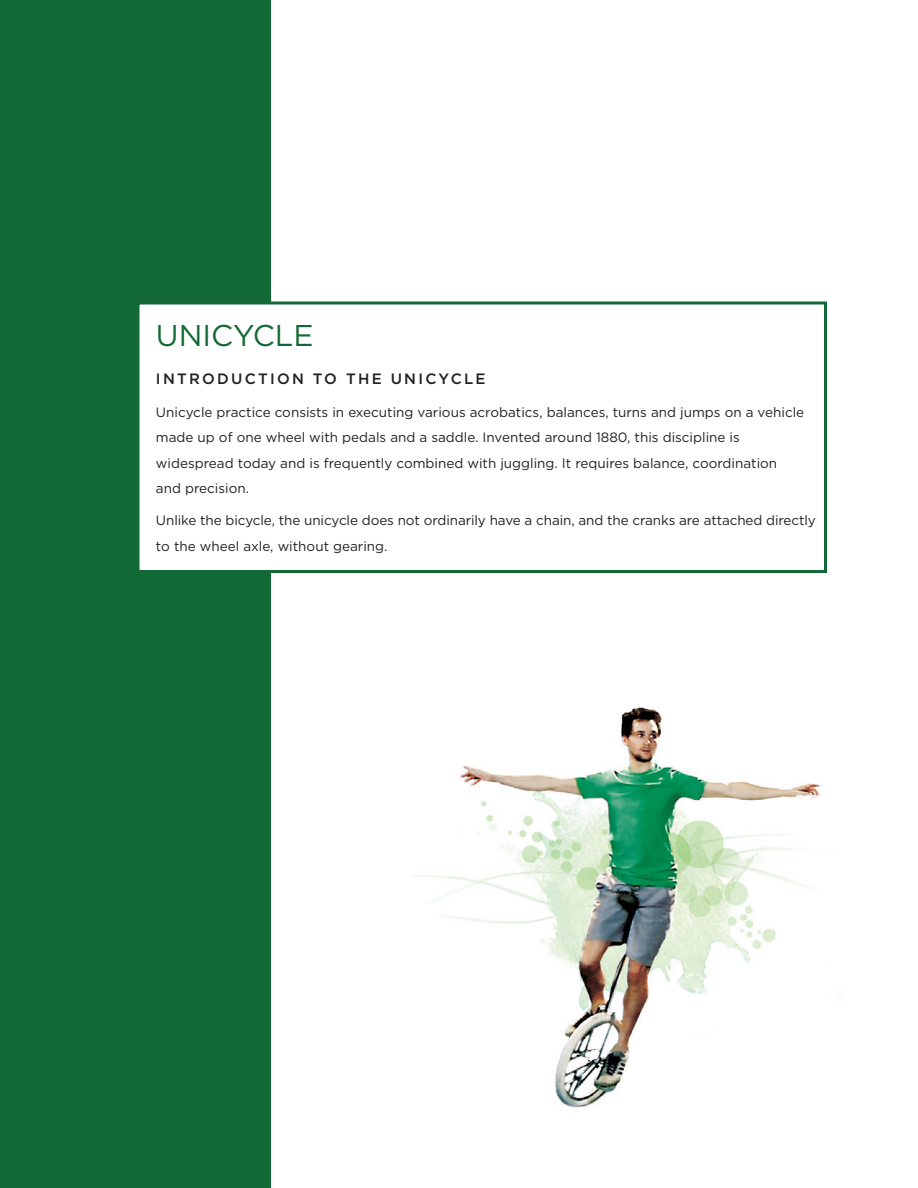
<style>
.page{position:relative;width:918px;height:1188px;background:#fff}
.page>*{position:absolute;margin:0;border:0;box-sizing:border-box;transform-origin:0 0}
.t1{font:30px "Gotham";color:#136935}
.t2{font:500 15px "Gotham";letter-spacing:.15em;color:#231f20}
.t3{font:13.5px/25.5px "Gotham";color:#231f20}
</style>
<div class="page">
<div style="left:0;top:0;width:270px;height:1188px;background:#136935"></div>
<div style="left:136px;top:302px;width:691px;height:271px;background:#fff;border:3px solid #136935"></div>
<img style="left:416px;top:707px;width:405px;height:401px">
<h1 class="t1" style="left:156px;top:319px;width:159px">UNICYCLE</h1>
<p class="t2" style="left:156px;top:370px;width:331px">INTRODUCTION TO THE UNICYCLE</p>
<p class="t3" style="left:156px;top:399px;width:650px">Unicycle practice consists in executing various acrobatics, balances, turns and jumps on a vehicle made up of one wheel with pedals and a saddle. Invented around 1880, this discipline is widespread today and is frequently combined with juggling. It requires balance, coordination and precision.</p>
<p class="t3" style="left:156px;top:508px;width:661px">Unlike the bicycle, the unicycle does not ordinarily have a chain, and the cranks are attached directly to the wheel axle, without gearing.</p>
</div>
